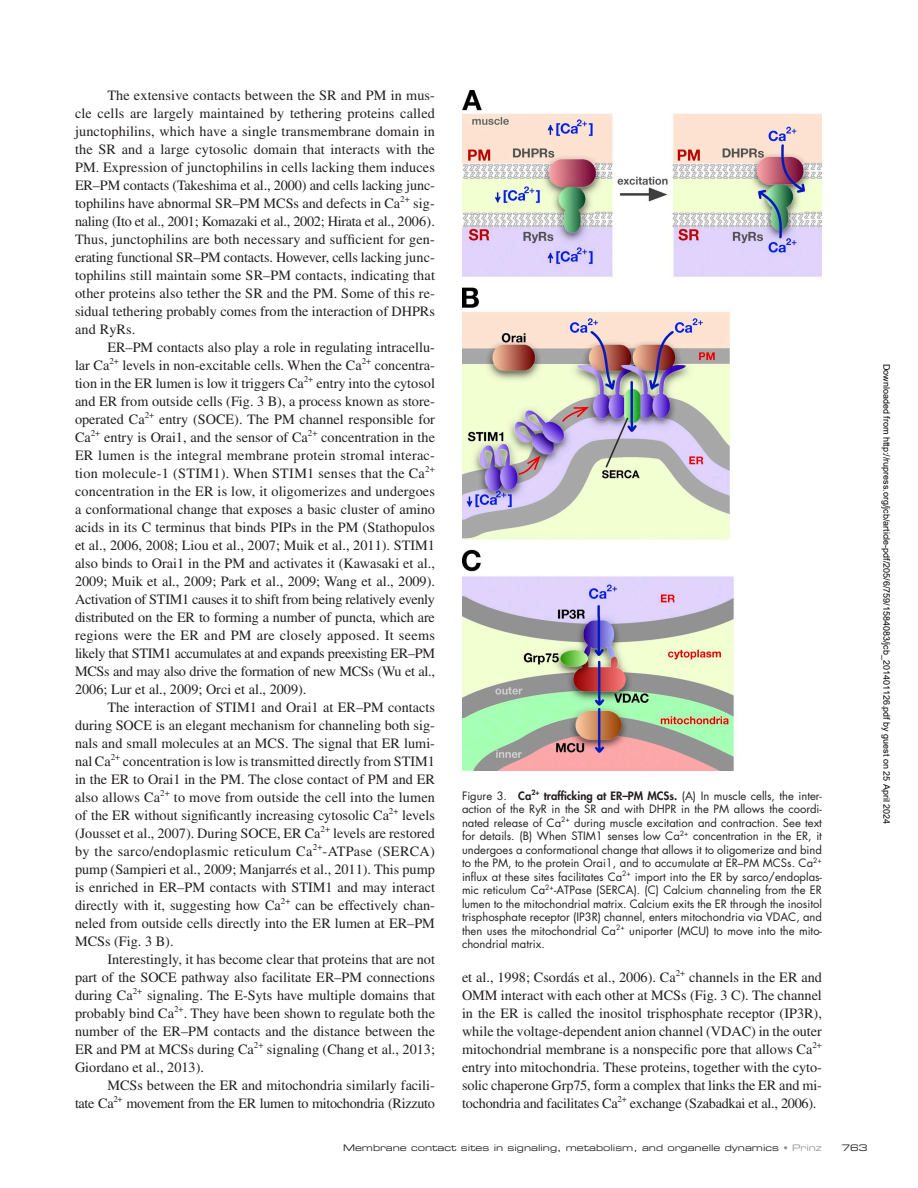
<style>
.page{position:relative;width:918px;height:1188px;background:#fff}
.page>*{position:absolute;margin:0;border:0;box-sizing:border-box;transform-origin:0 0}
.t1{font:14.25px/18px "Times LT Std";color:#231f20;text-align:justify}
.t2{font:14.25px/18px "Times LT Std";letter-spacing:-.02em;color:#231f20;text-align:right}
.t3{font:11.25px/13.5px "Futura Std";color:#231f20;text-align:justify}
.t4{font:9px "Arial";color:#000}
.t5{font:9px "Eurostile LT Std Ex 2";color:#231f20}
.s1{font-weight:800}
.s2{color:#949698}
</style>
<div class="page">
<img style="left:462px;top:90px;width:360px;height:680px">
<p class="t1" style="left:75px;top:86px;width:362px;text-indent:32px">The extensive contacts between the SR and PM in mus&shy;cle cells are largely maintained by tethering proteins called junctophilins, which have a single transmembrane domain in the SR and a large cytosolic domain that interacts with the PM. Expression of junctophilins in cells lacking them induces ER–PM contacts (Takeshima et al., 2000) and cells lacking junc&shy;tophilins have abnormal SR–PM MCSs and defects in Ca<sup>2+</sup> sig&shy;naling (Ito et al., 2001; Komazaki et al., 2002; Hirata et al., 2006).<br>Thus, junctophilins are both necessary and sufficient for gen&shy;erating functional SR–PM contacts. However, cells lacking junc&shy;tophilins still maintain some SR–PM contacts, indicating that other proteins also tether the SR and the PM. Some of this re&shy;sidual tethering probably comes from the interaction of DHPRs and RyRs.</p>
<p class="t1" style="left:75px;top:338px;width:362px;text-indent:32px">ER–PM contacts also play a role in regulating intracellu&shy;lar Ca<sup>2+</sup> levels in non-excitable cells. When the Ca<sup>2+</sup> concentra&shy;tion in the ER lumen is low it triggers Ca<sup>2+</sup> entry into the cytosol and ER from outside cells (Fig. 3 B), a process known as store&shy;operated Ca<sup>2+</sup> entry (SOCE). The PM channel responsible for Ca<sup>2+</sup> entry is Orai1, and the sensor of Ca<sup>2+</sup> concentration in the ER lumen is the integral membrane protein stromal interac&shy;tion molecule-1 (STIM1). When STIM1 senses that the Ca<sup>2+ </sup>concentration in the ER is low, it oligomerizes and undergoes a conformational change that exposes a basic cluster of amino acids in its C terminus that binds PIPs in the PM (Stathopulos et al., 2006, 2008; Liou et al., 2007; Muik et al., 2011). STIM1 also binds to Orai1 in the PM and activates it (Kawasaki et al., 2009; Muik et al., 2009; Park et al., 2009; Wang et al., 2009).<br>Activation of STIM1 causes it to shift from being relatively evenly distributed on the ER to forming a number of puncta, which are regions were the ER and PM are closely apposed. It seems likely that STIM1 accumulates at and expands preexisting ER–PM MCSs and may also drive the formation of new MCSs (Wu et al., 2006; Lur et al., 2009; Orci et al., 2009).</p>
<p class="t1" style="left:75px;top:698px;width:362px;text-indent:32px">The interaction of STIM1 and Orai1 at ER–PM contacts during SOCE is an elegant mechanism for channeling both sig&shy;nals and small molecules at an MCS. The signal that ER lumi&shy;nal Ca<sup>2+</sup> concentration is low is transmitted directly from STIM1 in the ER to Orai1 in the PM. The close contact of PM and ER also allows Ca<sup>2+</sup> to move from outside the cell into the lumen of the ER without significantly increasing cytosolic Ca<sup>2+</sup> levels (Jousset et al., 2007). During SOCE, ER Ca<sup>2+</sup> levels are restored by the sarco/endoplasmic reticulum Ca<sup>2+</sup>-ATPase (SERCA) pump (Sampieri et al., 2009; Manjarrés et al., 2011). This pump is enriched in ER–PM contacts with STIM1 and may interact directly with it, suggesting how Ca<sup>2+</sup> can be effectively chan&shy;neled from outside cells directly into the ER lumen at ER–PM MCSs (Fig. 3 B).</p>
<p class="t1" style="left:75px;top:950px;width:362px;text-indent:32px">Interestingly, it has become clear that proteins that are not part of the SOCE pathway also facilitate ER–PM connections during Ca<sup>2+</sup> signaling. The E-Syts have multiple domains that probably bind Ca<sup>2+</sup>. They have been shown to regulate both the number of the ER–PM contacts and the distance between the ER and PM at MCSs during Ca<sup>2+</sup> signaling (Chang et al., 2013; Giordano et al., 2013).</p>
<p class="t2" style="left:75px;top:1076px;width:361px">MCSs between the ER and mitochondria similarly facili-<br>tate Ca<sup>2+</sup> movement from the ER lumen to mitochondria (Rizzuto</p>
<p class="t3" style="left:462px;top:789px;width:362px">Figure 3. <span class="s1">Ca</span><sup>2+</sup> <span class="s1">trafficking at ER–PM MCSs.</span> (A) In muscle cells, the inter&shy;action of the RyR in the SR and with DHPR in the PM allows the coordi&shy;nated release of Ca<sup>2+</sup> during muscle excitation and contraction. See text for details. (B) When STIM1 senses low Ca<sup>2+</sup> concentration in the ER, it undergoes a conformational change that allows it to oligomerize and bind to the PM, to the protein Orai1, and to accumulate at ER–PM MCSs. Ca<sup>2+ </sup>influx at these sites facilitates Ca<sup>2+</sup> import into the ER by sarco/endoplas&shy;mic reticulum Ca<sup>2+</sup>-ATPase (SERCA). (C) Calcium channeling from the ER lumen to the mitochondrial matrix. Calcium exits the ER through the inositol trisphosphate receptor (IP3R) channel, enters mitochondria via VDAC, and then uses the mitochondrial Ca<sup>2+</sup> uniporter (MCU) to move into the mito&shy;chondrial matrix.</p>
<p class="t1" style="left:462px;top:968px;width:362px">et al., 1998; Csordás et al., 2006). Ca<sup>2+</sup> channels in the ER and OMM interact with each other at MCSs (Fig. 3 C). The channel in the ER is called the inositol trisphosphate receptor (IP3R), while the voltage-dependent anion channel (VDAC) in the outer mitochondrial membrane is a nonspecific pore that allows Ca<sup>2+ </sup>entry into mitochondria. These proteins, together with the cyto&shy;solic chaperone Grp75, form a complex that links the ER and mi&shy;tochondria and facilitates Ca<sup>2+</sup> exchange (Szabadkai et al., 2006).</p>
<p class="t5" style="left:343px;top:1142px;width:480px">Membrane contact sites in signaling, metabolism, and organelle dynamics <span class="s2">• Prinz</span></p>
<p class="t5" style="left:842px;top:1142px;width:28px">763</p>
<p class="t4" style="left:890px;top:364px;width:462px;rotate:90deg">Downloaded from http://rupress.org/jcb/article-pdf/205/6/759/1584083/jcb_201401126.pdf by guest on 25 April 2024</p>
</div>
